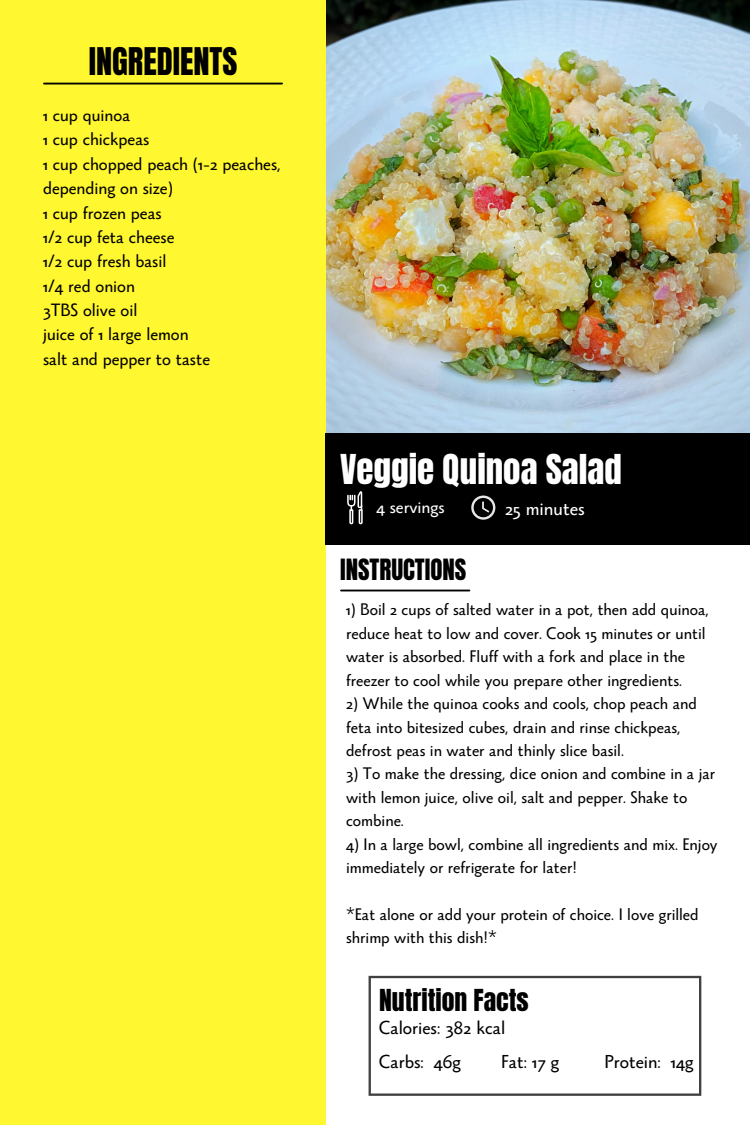
<style>
.page{position:relative;width:750px;height:1125px;background:#fff}
.page>*{position:absolute;margin:0;border:0;box-sizing:border-box;transform-origin:0 0}
.t1{font:35px "Anton";color:#fff}
.t2{font:32.38px "Anton";color:#000}
.t3{font:25.75px "Anton";color:#000}
.t4{font:24.88px "Anton";color:#000}
.t5{font:21.5px "Monterchi Sans";color:#fff}
.t6{font:21px/33.8px "Monterchi Sans";color:#000}
.t7{font:20px/24.4px "Monterchi Sans";color:#000}
.t8{font:20px "Monterchi Sans";color:#fff}
.t9{font:18.75px/23.5px "Monterchi Sans";color:#000}
</style>
<div class="page">
<img style="left:325px;top:0;width:425px;height:433px">
<div style="left:0;top:0;width:325px;height:1125px;background:#fff72f"></div>
<svg style="left:369px;top:976px;width:332px;height:120px"></svg>
<hr style="left:44px;top:83px;width:238px;height:1px;background:#000">
<hr style="left:341px;top:590px;width:128px;height:1px;background:#000">
<div style="left:325px;top:433px;width:425px;height:111px;background:#000"></div>
<svg style="left:471px;top:496px;width:24px;height:24px"></svg>
<svg style="left:347px;top:491px;width:16px;height:33px"></svg>
<h2 class="t2" style="left:89px;top:38px;width:150px">INGREDIENTS</h2>
<p class="t7" style="left:43px;top:106px;width:239px">1 cup quinoa<br>1 cup chickpeas<br>1 cup chopped peach (1-2 peaches, depending on size)<br>1 cup frozen peas<br>1/2 cup feta cheese<br>1/2 cup fresh basil<br>1/4 red onion<br>3TBS olive oil<br>juice of 1 large lemon<br>salt and pepper to taste</p>
<h1 class="t1" style="left:340px;top:444px;width:283px">Veggie Quinoa Salad</h1>
<p class="t8" style="left:376px;top:497px;width:70px">4 servings</p>
<p class="t5" style="left:505px;top:498px;width:81px">25 minutes</p>
<h3 class="t4" style="left:340px;top:551px;width:128px">INSTRUCTIONS</h3>
<p class="t9" style="left:346px;top:601px;width:364px">1) Boil 2 cups of salted water in a pot, then add quinoa, reduce heat to low and cover. Cook 15 minutes or until water is absorbed. Fluff with a fork and place in the freezer to cool while you prepare other ingredients.</p>
<p class="t9" style="left:346px;top:695px;width:352px">2) While the quinoa cooks and cools, chop peach and feta into bitesized cubes, drain and rinse chickpeas, defrost peas in water and thinly slice basil.</p>
<p class="t9" style="left:346px;top:765px;width:371px">3) To make the dressing, dice onion and combine in a jar with lemon juice, olive oil, salt and pepper. Shake to combine.</p>
<p class="t9" style="left:346px;top:835px;width:373px">4) In a large bowl, combine all ingredients and mix. Enjoy immediately or refrigerate for later!</p>
<p class="t9" style="left:346px;top:905px;width:354px">*Eat alone or add your protein of choice. I love grilled shrimp with this dish!*</p>
<h3 class="t3" style="left:379px;top:981px;width:151px">Nutrition Facts</h3>
<p class="t6" style="left:379px;top:1014px;width:128px">Calories: 382 kcal<br>Carbs: 46g</p>
<p class="t6" style="left:501px;top:1048px;width:60px">Fat: 17 g</p>
<p class="t6" style="left:605px;top:1048px;width:91px">Protein: 14g</p>
</div>
